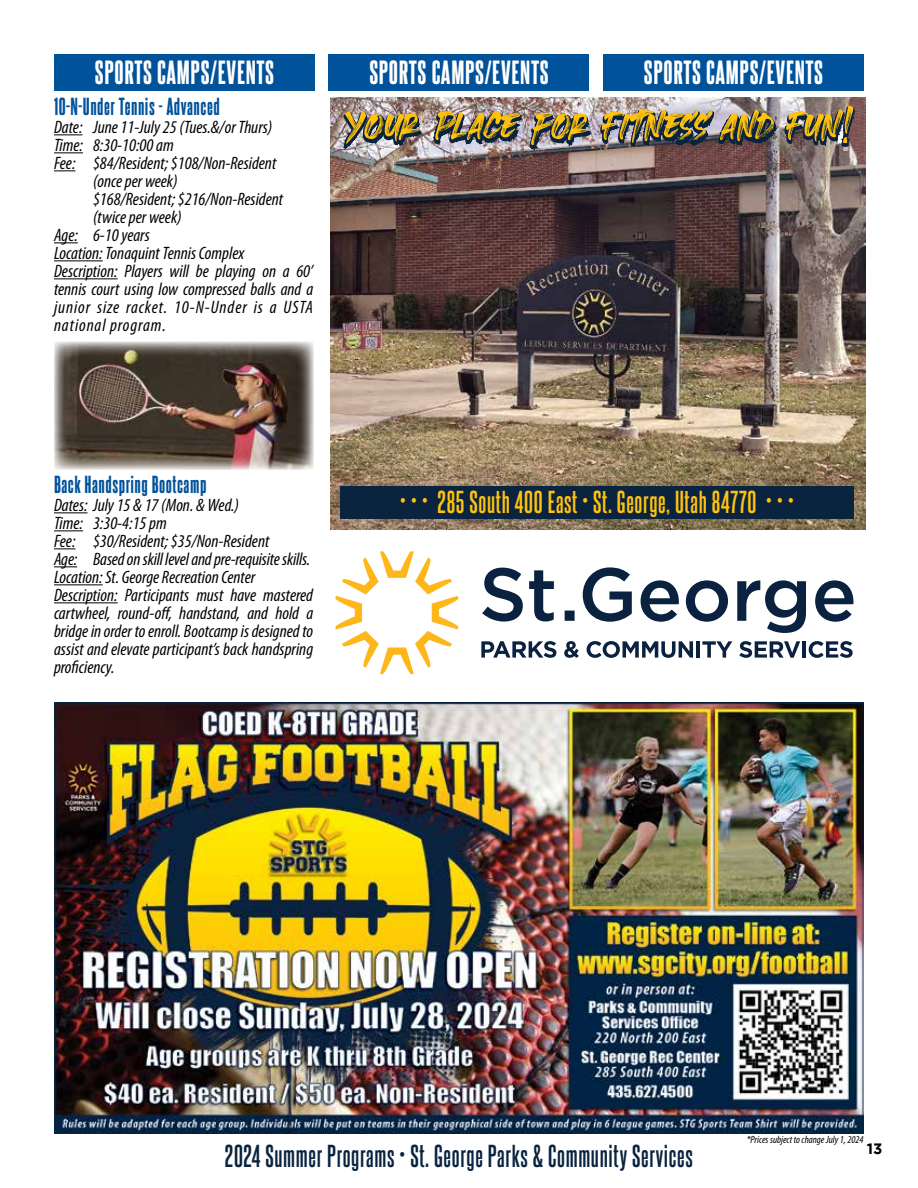
<style>
.page{position:relative;width:918px;height:1188px;background:#fff}
.page>*{position:absolute;margin:0;border:0;box-sizing:border-box;transform-origin:0 0}
.t1{font:28.5px "Steelfish Eb";letter-spacing:.025em;color:#fff}
.t2{font:700 27px "Steelfish Rg";letter-spacing:.025em;color:#0a233f}
.t3{font:700 27px "Steelfish Rg";letter-spacing:.025em;color:#ffc20e}
.t4{font:21px "Steelfish Eb";letter-spacing:.025em;color:#00529b}
.t5{font:italic condensed 18px/18px "Myriad Pro";color:#000}
.t6{font:italic condensed 18px "Myriad Pro";letter-spacing:.05em;color:#000}
.t7{font:700 15px "Gotham";color:#000}
.t8{font:italic condensed 10.5px "Myriad Pro";color:#000}
</style>
<div class="page">
<svg style="left:54px;top:134px;width:28px;height:1px"></svg>
<svg style="left:54px;top:152px;width:29px;height:1px"></svg>
<svg style="left:54px;top:170px;width:21px;height:1px"></svg>
<svg style="left:54px;top:242px;width:24px;height:1px"></svg>
<hr style="left:54px;top:260px;width:49px;height:1px;background:#000">
<hr style="left:54px;top:278px;width:64px;height:1px;background:#000">
<hr style="left:54px;top:512px;width:34px;height:1px;background:#000">
<svg style="left:54px;top:530px;width:29px;height:1px"></svg>
<svg style="left:54px;top:548px;width:21px;height:1px"></svg>
<svg style="left:54px;top:566px;width:23px;height:1px"></svg>
<hr style="left:54px;top:584px;width:49px;height:1px;background:#000">
<hr style="left:54px;top:602px;width:64px;height:1px;background:#000">
<div style="left:54px;top:54px;width:261px;height:36px;background:#00529b"></div>
<svg style="left:335px;top:551px;width:124px;height:123px"></svg>
<svg style="left:482px;top:567px;width:371px;height:66px"></svg>
<svg style="left:481px;top:641px;width:75px;height:17px"></svg>
<svg style="left:564px;top:641px;width:15px;height:17px"></svg>
<svg style="left:587px;top:641px;width:106px;height:17px"></svg>
<hr style="left:696px;top:641px;width:4px;height:17px;background:#0a2240">
<svg style="left:702px;top:641px;width:30px;height:17px"></svg>
<svg style="left:739px;top:641px;width:61px;height:17px"></svg>
<hr style="left:802px;top:641px;width:4px;height:17px;background:#0a2240">
<svg style="left:809px;top:641px;width:44px;height:17px"></svg>
<img style="left:331px;top:279px;width:534px;height:250px">
<img style="left:54px;top:342px;width:259px;height:128px">
<div style="left:340px;top:486px;width:513px;height:32px;background:#0a233f"></div>
<img style="left:269px;top:54px;width:597px;height:225px">
<img style="left:344px;top:106px;width:509px;height:41px">
<img style="left:54px;top:702px;width:810px;height:432px">
<h1 class="t1" style="left:95px;top:52px;width:181px">SPORTS CAMPS/EVENTS</h1>
<h1 class="t1" style="left:369px;top:52px;width:181px">SPORTS CAMPS/EVENTS</h1>
<h1 class="t1" style="left:644px;top:52px;width:181px">SPORTS CAMPS/EVENTS</h1>
<p class="t4" style="left:54px;top:91px;width:167px">10-N-Under Tennis - Advanced</p>
<p class="t5" style="left:54px;top:118px;width:220px">Date: June 11-July 25 (Tues.&amp;/or Thurs)</p>
<p class="t5" style="left:54px;top:136px;width:121px">Time: 8:30-10:00 am</p>
<p class="t5" style="left:54px;top:154px;width:224px">Fee: $84/Resident; $108/Non-Resident</p>
<p class="t5" style="left:93px;top:172px;width:86px">(once per week)</p>
<p class="t5" style="left:93px;top:190px;width:192px">$168/Resident; $216/Non-Resident</p>
<p class="t5" style="left:93px;top:208px;width:90px">(twice per week)</p>
<p class="t5" style="left:54px;top:226px;width:97px">Age: 6-10 years</p>
<p class="t5" style="left:54px;top:244px;width:192px">Location: Tonaquint Tennis Complex</p>
<p class="t5" style="left:54px;top:262px;width:261px">Description: Players will be playing on a 60’</p>
<p class="t5" style="left:54px;top:280px;width:261px">tennis court using low compressed balls and a</p>
<p class="t6" style="left:54px;top:296px;width:261px">junior size racket. 10-N-Under is a USTA</p>
<p class="t6" style="left:54px;top:314px;width:113px">national program.</p>
<p class="t4" style="left:54px;top:469px;width:154px">Back Handspring Bootcamp</p>
<p class="t5" style="left:54px;top:496px;width:261px">Dates: July 15 &amp; 17 (Mon. &amp; Wed.)<br>Time: 3:30-4:15 pm<br>Fee: $30/Resident; $35/Non-Resident<br>Age: Based on skill level and pre-requisite skills.<br>Location: St. George Recreation Center Description: Participants must have mastered cartwheel, round-off, handstand, and hold a bridge in order to enroll. Bootcamp is designed to assist and elevate participant’s back handspring proficiency.</p>
<h2 class="t3" style="left:400px;top:483px;width:395px">• • • 285 South 400 East • St. George, Utah 84770 • • •</h2>
<h2 class="t2" style="left:225px;top:1137px;width:470px">2024 Summer Programs • St. George Parks &amp; Community Services</h2>
<p class="t8" style="left:747px;top:1134px;width:118px">*Prices subject to change July 1, 2024</p>
<p class="t7" style="left:867px;top:1140px;width:17px">13</p>
</div>
